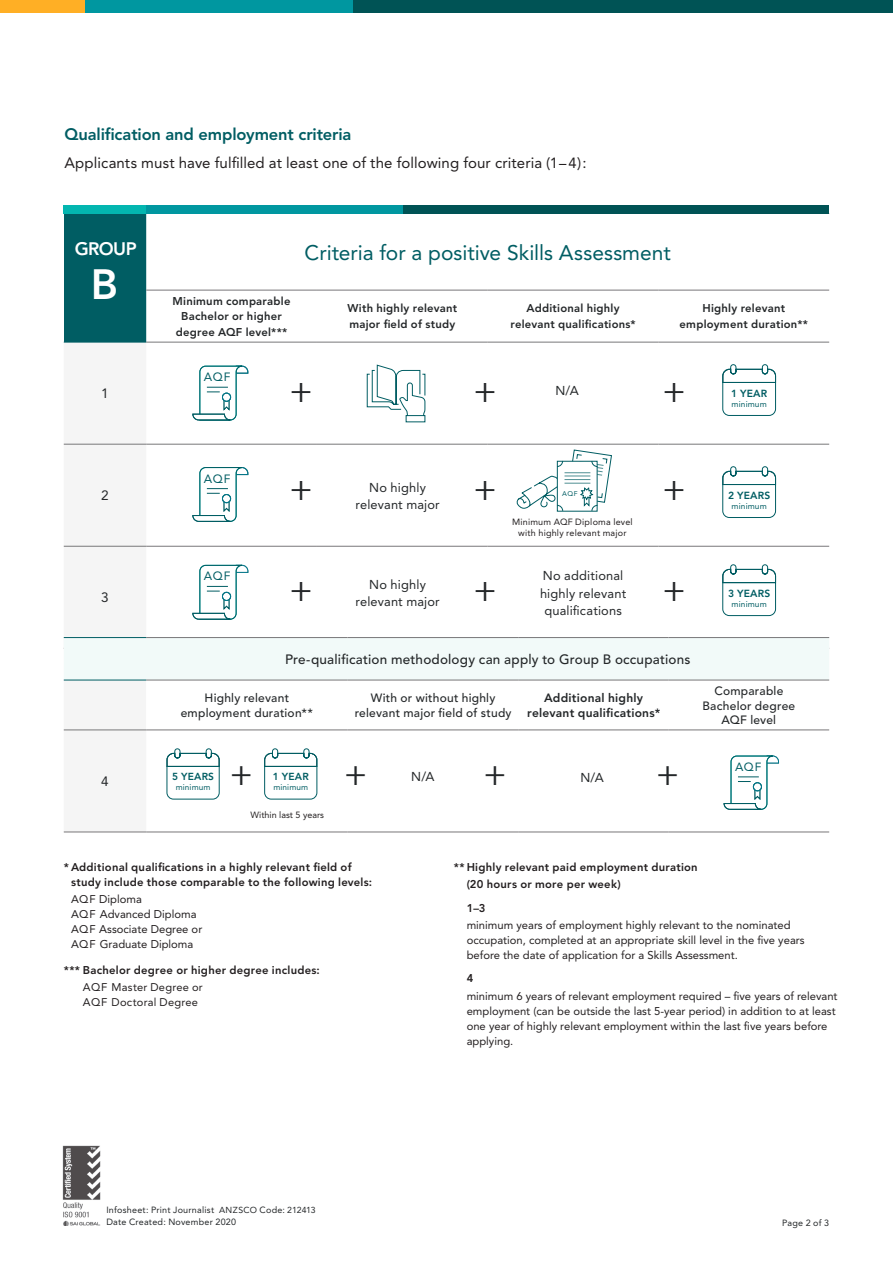
<style>
.page{position:relative;width:893px;height:1263px;background:#fff}
.page>*{position:absolute;margin:0;border:0;box-sizing:border-box;transform-origin:0 0}
.t1{font:800 42px "Avenir LT Std";color:#fff}
.t2{font:39px "Minion Pro";color:#242729}
.t3{font:38.55px "Minion Pro";color:#242729}
.t4{font:21px "Avenir LT Std";color:#005d63}
.t5{font:800 18px "Avenir LT Std";letter-spacing:-.035em;color:#fff}
.t6{font:800 16.5px "Avenir LT Std";letter-spacing:-.01em;color:#005d63}
.t7{font:15px "Avenir LT Std";letter-spacing:.005em;color:#231f20}
.t8{font:500 13.5px "Avenir LT Std";letter-spacing:.015em;color:#242729}
.t9{font:13.5px "Avenir LT Std";color:#242729}
.t10{font:12.9px/17.1px "Avenir LT Std";letter-spacing:.01em;color:#242729;text-align:center}
.t11{font:500 12px/14.4px "Avenir LT Std";letter-spacing:.02em;color:#242729;text-align:center}
.t12{font:800 12px/14.4px "Avenir LT Std";letter-spacing:.02em;color:#242729;text-align:center}
.t13{font:12px "Avenir LT Std";letter-spacing:.065em;color:#005d63}
.t14{font:11.85px "Avenir LT Std";color:#005d63}
.t15{font:11.25px/15px "Avenir LT Std";color:#231f20}
.t16{font:800 11.25px/15px "Avenir LT Std";letter-spacing:.02em;color:#231f20}
.t17{font:800 11.25px/15.8px "Avenir LT Std";letter-spacing:.02em;color:#242729;text-align:center}
.t18{font:11.1px/15px "Avenir LT Std";letter-spacing:.02em;color:#231f20}
.t19{font:800 10.2px "Avenir LT Std";letter-spacing:.02em;color:#005d63}
.t20{font:9px/12px "Avenir LT Std";letter-spacing:.025em;color:#242729}
.t21{font:9px/10.8px "Avenir LT Std";letter-spacing:.025em;color:#231f20;text-align:center}
.t22{font:9px "Avenir LT Std";color:#231f20}
.t23{font:8.25px "Avenir LT Std";letter-spacing:.015em;color:#005d63}
.t24{font:6.9px "Avenir LT Std";color:#005d63}
.s1{font-size:14.7px}
.s2{font-size:11.1px}
.s3{font-size:8.7px}
.s4{color:#222628}
</style>
<div class="page">
<div style="left:79px;top:0;width:372px;height:13px;background:#0097a0"></div>
<div style="left:354px;top:0;width:539px;height:13px;background:#005355"></div>
<div style="left:0;top:0;width:84px;height:13px;background:#ffaf25"></div>
<img style="left:63px;top:1146px;width:37px;height:80px">
<div style="left:64px;top:213px;width:82px;height:129px;background:#005d63"></div>
<svg style="left:146px;top:214px;width:683px;height:128px"></svg>
<hr style="left:146px;top:290px;width:171px;height:1px;background:#787779">
<hr style="left:317px;top:290px;width:171px;height:1px;background:#787779">
<hr style="left:488px;top:290px;width:170px;height:1px;background:#787779">
<hr style="left:658px;top:290px;width:171px;height:1px;background:#787779">
<hr style="left:64px;top:832px;width:82px;height:1px;background:#787779">
<hr style="left:146px;top:832px;width:201px;height:1px;background:#787779">
<hr style="left:347px;top:832px;width:172px;height:1px;background:#787779">
<hr style="left:519px;top:832px;width:150px;height:1px;background:#787779">
<hr style="left:669px;top:832px;width:160px;height:1px;background:#787779">
<div style="left:142px;top:206px;width:368px;height:8px;background:#0097a0"></div>
<div style="left:404px;top:206px;width:425px;height:8px;background:#005355"></div>
<div style="left:64px;top:206px;width:82px;height:8px;background:#03b6b0"></div>
<svg style="left:64px;top:342px;width:765px;height:490px"></svg>
<p class="t6" style="left:65px;top:124px;width:288px">Qualification and employment criteria</p>
<p class="t7" style="left:65px;top:154px;width:523px">Applicants must have fulfilled at least one of the following four criteria (<span class="s1">1–4</span>):</p>
<p class="t5" style="left:75px;top:239px;width:63px">GROUP</p>
<p class="t4" style="left:305px;top:240px;width:368px">Criteria for a positive Skills Assessment</p>
<p class="t1" style="left:91px;top:260px;width:29px">B</p>
<p class="t17" style="left:173px;top:293px;width:119px">Minimum comparable<br>Bachelor or higher degree AQF level***</p>
<p class="t17" style="left:347px;top:301px;width:111px;text-align:left">With highly relevant major field of study</p>
<p class="t17" style="left:510px;top:301px;width:127px">Additional highly relevant qualifications*</p>
<p class="t17" style="left:679px;top:301px;width:130px">Highly relevant employment duration**</p>
<p class="t9" style="left:101px;top:386px;width:9px">1</p>
<p class="t13" style="left:204px;top:370px;width:28px">AQF</p>
<p class="t2" style="left:290px;top:363px;width:24px">+</p>
<p class="t2" style="left:474px;top:363px;width:24px">+</p>
<p class="t2" style="left:663px;top:363px;width:24px">+</p>
<p class="t10" style="left:555px;top:382px;width:25px">N/A</p>
<p class="t19" style="left:731px;top:387px;width:38px">1 YEAR</p>
<p class="t23" style="left:732px;top:399px;width:37px">minimum</p>
<p class="t9" style="left:101px;top:488px;width:9px">2</p>
<p class="t13" style="left:204px;top:471px;width:28px">AQF</p>
<p class="t2" style="left:290px;top:462px;width:24px">+</p>
<p class="t10" style="left:355px;top:479px;width:86px">No highly relevant major</p>
<p class="t2" style="left:474px;top:461px;width:24px">+</p>
<p class="t2" style="left:663px;top:461px;width:24px">+</p>
<p class="t24" style="left:562px;top:490px;width:17px">AQF</p>
<p class="t21" style="left:512px;top:516px;width:122px">Minimum AQF Diploma level with highly relevant major</p>
<p class="t19" style="left:728px;top:489px;width:44px">2 YEARS</p>
<p class="t23" style="left:732px;top:501px;width:37px">minimum</p>
<p class="t9" style="left:101px;top:590px;width:9px">3</p>
<p class="t13" style="left:204px;top:569px;width:28px">AQF</p>
<p class="t2" style="left:290px;top:562px;width:24px">+</p>
<p class="t10" style="left:355px;top:576px;width:86px">No highly relevant major</p>
<p class="t10" style="left:540px;top:567px;width:88px">No additional highly relevant qualifications</p>
<p class="t2" style="left:474px;top:562px;width:24px">+</p>
<p class="t2" style="left:663px;top:562px;width:24px">+</p>
<p class="t19" style="left:728px;top:587px;width:44px">3 YEARS</p>
<p class="t23" style="left:732px;top:599px;width:37px">minimum</p>
<p class="t8" style="left:285px;top:651px;width:407px">Pre-qualification methodology can apply to Group B occupations</p>
<p class="t11" style="left:181px;top:691px;width:134px">Highly relevant employment duration**</p>
<p class="t11" style="left:355px;top:691px;width:158px">With or without highly relevant major field of study</p>
<p class="t12" style="left:527px;top:691px;width:135px">Additional highly relevant qualifications*</p>
<p class="t11" style="left:702px;top:684px;width:94px">Comparable<br>Bachelor degree<br>AQF level</p>
<p class="t9" style="left:101px;top:773px;width:9px">4</p>
<p class="t19" style="left:172px;top:771px;width:43px">5 YEARS</p>
<p class="t23" style="left:176px;top:783px;width:36px">minimum</p>
<p class="t3" style="left:230px;top:747px;width:24px">+</p>
<p class="t19" style="left:273px;top:771px;width:37px">1 YEAR</p>
<p class="t23" style="left:273px;top:783px;width:36px">minimum</p>
<p class="t22" style="left:250px;top:810px;width:75px">Within last 5 years</p>
<p class="t3" style="left:344px;top:747px;width:24px">+</p>
<p class="t10" style="left:411px;top:768px;width:25px">N/A</p>
<p class="t3" style="left:484px;top:747px;width:24px">+</p>
<p class="t10" style="left:580px;top:769px;width:25px">N/A</p>
<p class="t3" style="left:657px;top:747px;width:24px">+</p>
<p class="t14" style="left:735px;top:760px;width:28px">AQF</p>
<p class="t16" style="left:71px;top:860px;width:303px;text-indent:-7px">* Additional qualifications in a highly relevant field of study include those comparable to the following levels:</p>
<p class="t15" style="left:71px;top:892px;width:133px"><span class="s2">AQF</span> Diploma<br><span class="s2">AQF</span> Advanced Diploma<br><span class="s2">AQF</span> Associate Degree or<br><span class="s2">AQF</span> Graduate Diploma</p>
<p class="t16" style="left:64px;top:962px;width:258px">*** Bachelor degree or higher degree includes:</p>
<p class="t18" style="left:83px;top:980px;width:121px">AQF Master Degree or<br>AQF Doctoral Degree</p>
<p class="t20" style="left:106px;top:1204px;width:211px">Infosheet: Print Journalist <span class="s3">ANZSCO</span> Code: <span class="s3">212413<br></span><span class="s4">Date Created: November 2020</span></p>
<p class="t16" style="left:454px;top:860px;width:245px">** Highly relevant paid employment duration</p>
<p class="t16" style="left:467px;top:877px;width:155px">(20 hours or more per week)</p>
<p class="t16" style="left:467px;top:900px;width:20px">1–3</p>
<p class="t15" style="left:467px;top:917px;width:339px">minimum years of employment highly relevant to the nominated occupation, completed at an appropriate skill level in the five years before the date of application for a Skills Assessment.</p>
<p class="t16" style="left:467px;top:971px;width:8px">4</p>
<p class="t15" style="left:467px;top:988px;width:372px">minimum 6 years of relevant employment required – five years of relevant employment (can be outside the last 5-year period) in addition to at least one year of highly relevant employment within the last five years before applying.</p>
<p class="t20" style="left:782px;top:1217px;width:48px">Page 2 of 3</p>
</div>
